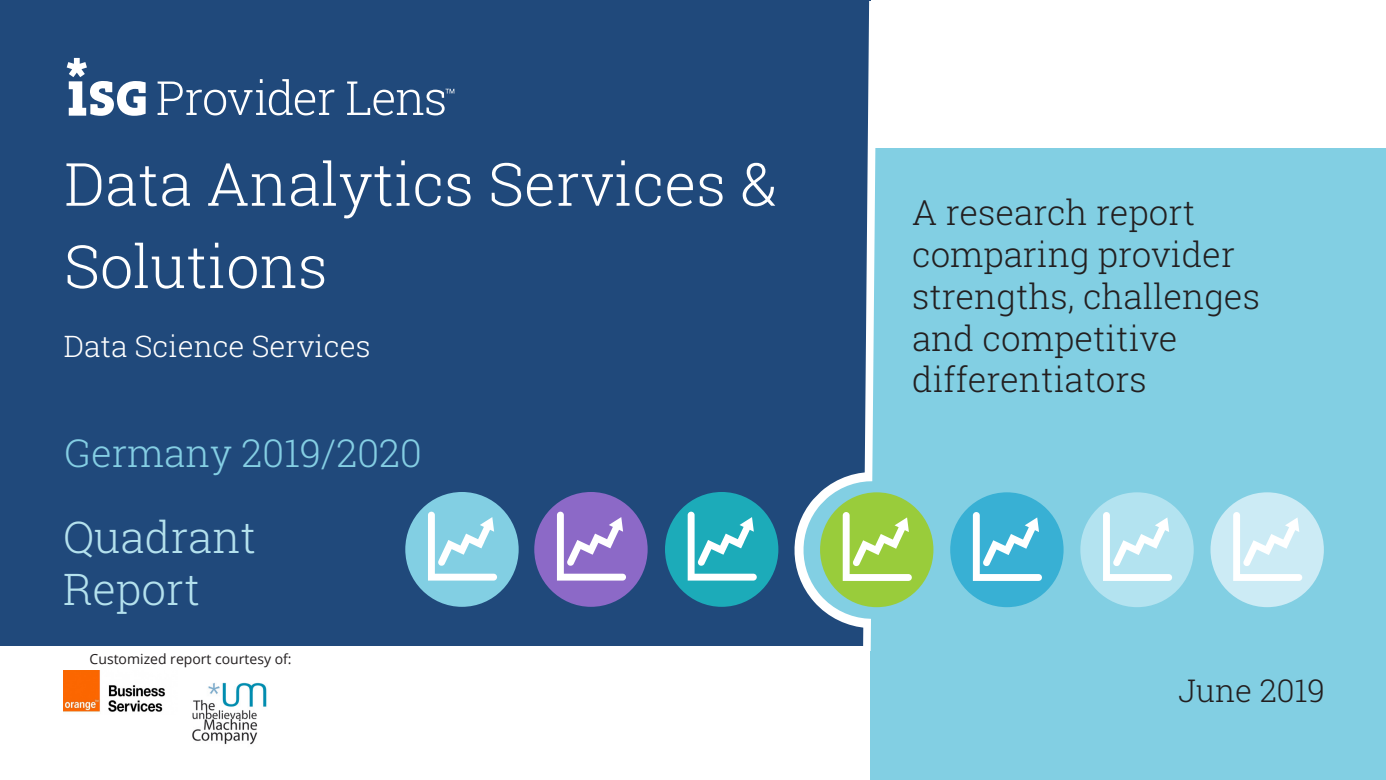
<style>
.page{position:relative;width:1386px;height:780px;background:#fff}
.page>*{position:absolute;margin:0;border:0;box-sizing:border-box;transform-origin:0 0}
.t1{font:300 59.5px/82.2px "Roboto Slab";color:#fff}
.t2{font:300 43.75px "Roboto Slab";color:#b4e1ed}
.t3{font:300 38.5px "Roboto Slab";color:#84cee3}
.t4{font:300 34.82px/41.6px "Roboto Slab";color:#231f20}
.t5{font:300 31.5px "Roboto Slab";color:#231f20}
.t6{font:300 29.75px "Roboto Slab";color:#fff}
.methodology_toc{font:14px "Open Sans";color:#231f20}
</style>
<div class="page">
<div style="left:0;top:0;width:871px;height:645px;background:#20497b"></div>
<div style="left:871px;top:149px;width:515px;height:631px;background:#82cfe3"></div>
<svg style="left:158px;top:79px;width:177px;height:36px"></svg>
<svg style="left:347px;top:81px;width:107px;height:34px"></svg>
<svg style="left:67px;top:58px;width:79px;height:58px"></svg>
<svg style="left:794px;top:2px;width:166px;height:648px"></svg>
<div style="left:950px;top:492px;width:114px;height:115px;background:#38b0d4;border-radius:50%"></div>
<svg style="left:973px;top:512px;width:69px;height:69px"></svg>
<div style="left:1080px;top:492px;width:114px;height:115px;background:#b3e3f0;border-radius:50%"></div>
<svg style="left:1103px;top:512px;width:69px;height:69px"></svg>
<div style="left:1211px;top:492px;width:113px;height:115px;background:#ccebf5;border-radius:50%"></div>
<svg style="left:1233px;top:512px;width:69px;height:69px"></svg>
<div style="left:405px;top:492px;width:114px;height:115px;background:#82cfe3;border-radius:50%"></div>
<svg style="left:428px;top:511px;width:69px;height:69px"></svg>
<div style="left:534px;top:492px;width:114px;height:115px;background:#8c69c7;border-radius:50%"></div>
<svg style="left:557px;top:511px;width:69px;height:69px"></svg>
<div style="left:665px;top:492px;width:113px;height:115px;background:#1cabb9;border-radius:50%"></div>
<svg style="left:688px;top:511px;width:69px;height:69px"></svg>
<img style="left:64px;top:670px;width:101px;height:42px">
<img style="left:192px;top:682px;width:75px;height:63px">
<p class="t1" style="left:64px;top:141px;width:715px">Data Analytics Services &amp;<br>Solutions</p>
<p class="t6" style="left:64px;top:326px;width:308px">Data Science Services</p>
<p class="t3" style="left:64px;top:427px;width:359px">Germany 2019/2020</p>
<p class="t2" style="left:63px;top:507px;width:195px">Quadrant</p>
<p class="t2" style="left:63px;top:559px;width:138px">Report</p>
<p class="methodology_toc" style="left:90px;top:649px;width:204px">Customized report courtesy of:</p>
<p class="t4" style="left:912px;top:191px;width:349px">A research report comparing provider strengths, challenges and competitive differentiators</p>
<p class="t5" style="left:1178px;top:668px;width:148px">June 2019</p>
</div>
